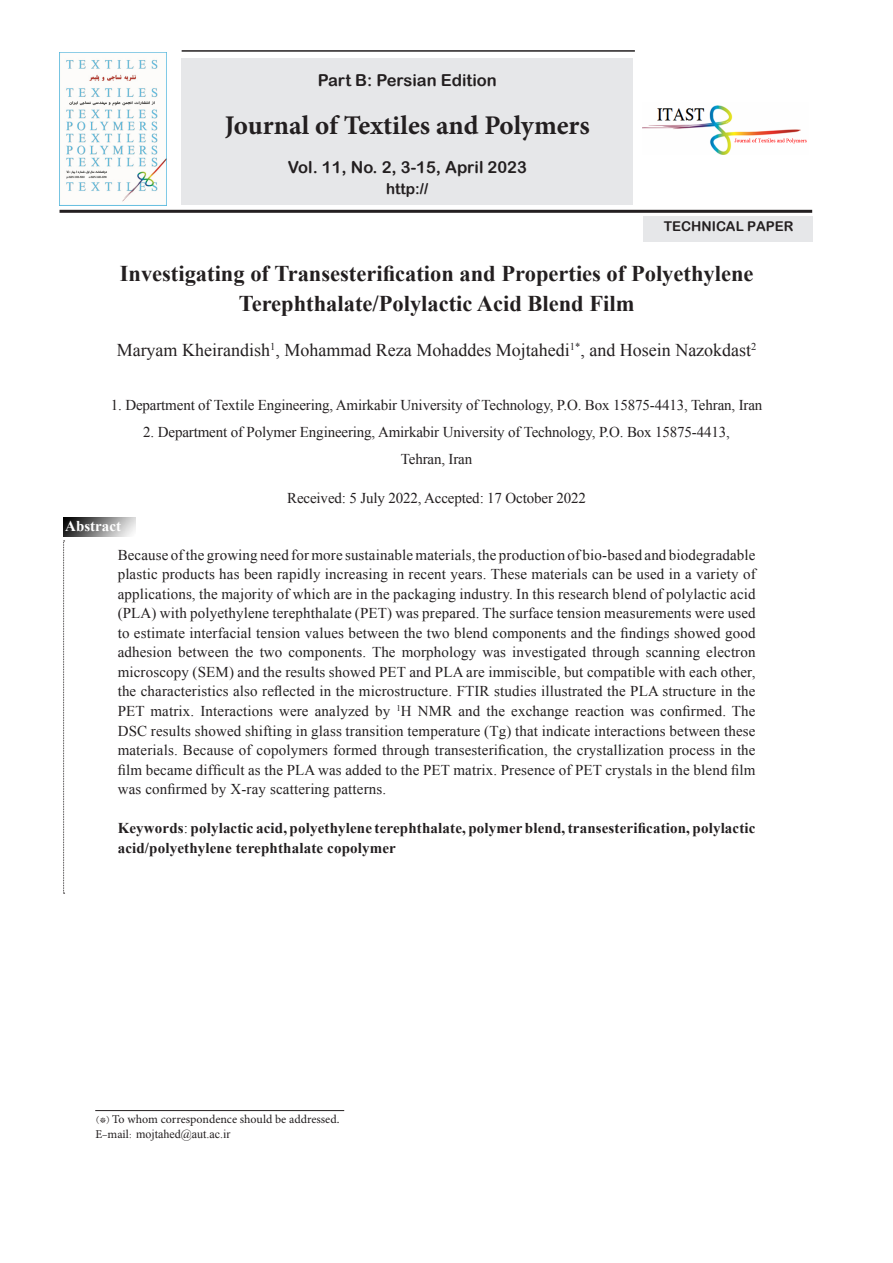
<style>
.page{position:relative;width:893px;height:1263px;background:#fff}
.page>*{position:absolute;margin:0;border:0;box-sizing:border-box;transform-origin:0 0}
.List_Paragraph{font:700 27px "Minion Pro";color:#231f20}
.t1{font:700 22.5px/30px "Times New Roman";color:#231f20;text-align:center}
.List_Paragraph-2{font:18px "Times New Roman";color:#231f20}
.List_Paragraph-3{font:16.5px "Arial Rounded MT Bold";color:#231f20}
.t2{font:15px/19.5px "Times New Roman";letter-spacing:-.01em;color:#231f20;text-align:justify}
.t3{font:700 15px/19.5px "Times New Roman";letter-spacing:.01em;color:#231f20}
.t4{font:15px "Times New Roman";letter-spacing:.01em;color:#231f20}
.t5{font:700 15px "Times New Roman";color:#fff}
.List_Paragraph-4{font:15px "Arial Rounded MT Bold";color:#231f20}
.t6{font:13.5px "Arial Rounded MT Bold";color:#231f20}
.t7{font:12px "Minion Pro";color:#231f20}
.t8{font:12px "Times New Roman";color:#231f20}
.List_Paragraph-5{font:10.5px "Times New Roman";color:#231f20}
.t9{font:8.7px "Times New Roman";color:#231f20}
.s1{font-size:18px}
.s2{font-weight:400}
.s3{font-family:"B Lotus"}
.s4{font-family:"Minion Pro"}
</style>
<div class="page">
<img style="left:63px;top:517px;width:72px;height:20px">
<hr style="left:95px;top:1110px;width:249px;height:1px;background:#231f20">
<img style="left:643px;top:105px;width:164px;height:49px">
<hr style="left:60px;top:210px;width:752px;height:3px;background:#231f20">
<hr style="left:182px;top:50px;width:453px;height:2px;background:#231f20">
<div style="left:643px;top:216px;width:169px;height:26px;background:#e6e7e9"></div>
<img style="left:60px;top:53px;width:107px;height:152px">
<svg style="left:63px;top:541px;width:2px;height:353px"></svg>
<div style="left:182px;top:59px;width:451px;height:146px;background:#e6e7e9"></div>
<p class="List_Paragraph-3" style="left:318px;top:70px;width:181px">Part B: Persian Edition</p>
<p class="List_Paragraph" style="left:225px;top:106px;width:366px">Journal of Textiles and Polymers</p>
<p class="List_Paragraph-3" style="left:288px;top:157px;width:241px">Vol. 11, No. 2, 3-15, April 2023</p>
<p class="List_Paragraph-4" style="left:386px;top:179px;width:44px">http://</p>
<p class="t6" style="left:664px;top:218px;width:131px">TECHNICAL PAPER</p>
<p class="t1" style="left:120px;top:257px;width:635px">Investigating of Transesterification and Properties of Polyethylene<br>Terephthalate/Polylactic Acid Blend Film</p>
<p class="List_Paragraph-5" style="left:270px;top:339px;width:7px">1</p>
<p class="List_Paragraph-5" style="left:570px;top:339px;width:16px"><span class="s1">,</span>*1</p>
<p class="List_Paragraph-2" style="left:117px;top:337px;width:455px">Maryam Kheirandish , Mohammad Reza Mohaddes Mojtahedi</p>
<p class="List_Paragraph-5" style="left:751px;top:339px;width:7px">2</p>
<p class="List_Paragraph-2" style="left:589px;top:337px;width:163px">and Hosein Nazokdast</p>
<p class="t2" style="left:111px;top:395px;width:653px">1. Department of Textile Engineering, Amirkabir University of Technology O.P, . Box 15875-4413, Tehran, Iran</p>
<p class="t2" style="left:143px;top:422px;width:588px">2. Department of Polymer Engineering, Amirkabir University of Technology O.P, . Box 15875-4413,</p>
<p class="t2" style="left:401px;top:449px;width:73px">Tehran, Iran</p>
<p class="t2" style="left:287px;top:488px;width:300px">Received 5: July 2022, Accepted: 17 October 2022</p>
<p class="t5" style="left:65px;top:516px;width:57px">Abstract</p>
<p class="t2" style="left:118px;top:545px;width:639px">Becauseofthegrowingneedformoresustainablematerials,theproductionofbio-basedandbiodegradable plastic products has been rapidly increasing in recent years. These materials can be used in a variety of applications, the majority of which are in the packaging industry In. this research blend of polylactic acid (PLA) with polyethylene terephthalate (PET) was prepared. The surface tension measurements were used to estimate interfacial tension values between the two blend components and the findings showed good adhesion between the two components. The morphology was investigated through scanning electron microscopy (SEM) and the results showed PET and PLA are immiscible, but compatible with each other, the characteristics also reflected in the microstructure. FTIR studies illustrated the PLA structure in the</p>
<p class="t9" style="left:396px;top:702px;width:6px">1</p>
<p class="t2" style="left:118px;top:701px;width:639px;text-indent:283px">H NMR and the exchange reaction was confirmed. The DSC results showed shifting in glass transition temperature (Tg) that indicate interactions between these materials. Because of copolymers formed through transesterification, the crystallization process in the film became difficult as the PLA was added to the PET matrix. Presence of PET crystals in the blend film was confirmed by X-ray scattering patterns.</p>
<p class="t3" style="left:118px;top:818px;width:639px">Keywords<span class="s2">:</span> polylactic acid, polyethylene terephthalate, polymerblend, transesterification, polylactic acid/polyethylene terephthalate copolymer</p>
<p class="t4" style="left:118px;top:701px;width:274px">PET matrix. Interactions were analyzed by</p>
<p class="t7" style="left:95px;top:1111px;width:245px"><span class="s3">(*)</span> To whom correspondence should be addressed.</p>
<p class="t8" style="left:95px;top:1126px;width:136px"><span class="s3">-</span><span class="s4">E mail</span><span class="s3">:</span> mojtahed@aut ac i r.</p>
<p class="t8" style="left:206px;top:1126px;width:4px">.</p>
</div>
